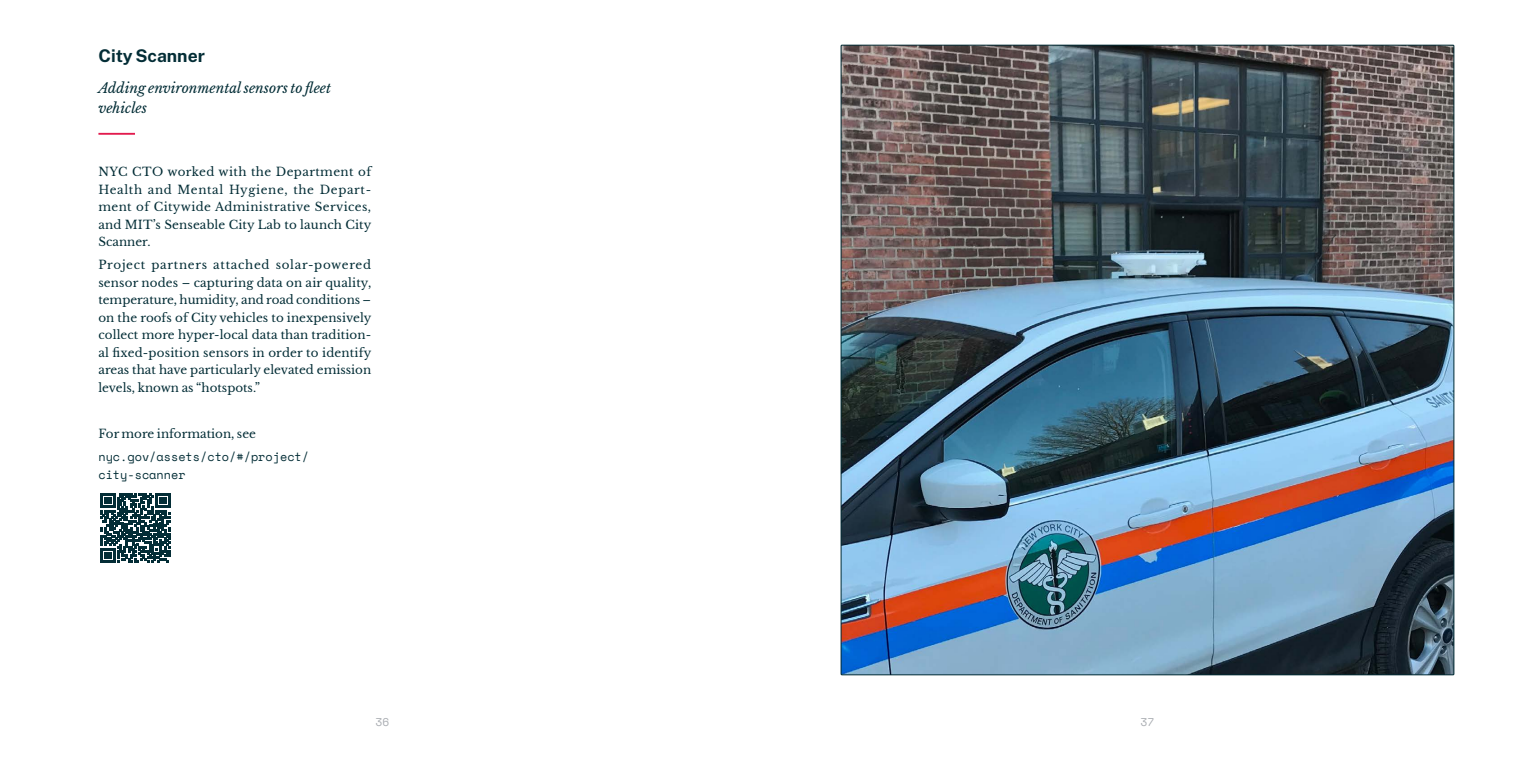
<style>
.page{position:relative;width:1530px;height:765px;background:#fff}
.page>*{position:absolute;margin:0;border:0;box-sizing:border-box;transform-origin:0 0}
.Heading_2{font:700 17.5px "Public Sans";color:#032d36}
.Heading_3{font:italic 13.75px/20px "Libre Baskerville";color:#032d36}
.Body_Left-Justified{font:11.88px/17.5px "Libre Baskerville";color:#032d36;text-align:justify}
.Body_Left-Justified-2{font:11.88px/17.5px "Space Mono";color:#032d36}
.t1{font:11.25px "Space Mono";color:#aaaeb3}
</style>
<div class="page">
<hr style="left:98px;top:133px;width:37px;height:2px;background:#e21b4e">
<svg style="left:100px;top:493px;width:70px;height:70px"></svg>
<img style="left:841px;top:45px;width:613px;height:630px">
<h2 class="Heading_2" style="left:98px;top:42px;width:108px">City Scanner</h2>
<h3 class="Heading_3" style="left:98px;top:78px;width:234px">Adding environmental sensors to fleet vehicles</h3>
<p class="Body_Left-Justified" style="left:98px;top:163px;width:275px">NYC CTO worked with the Department of Health and Mental Hygiene, the Depart&shy;ment of Citywide Administrative Services, and MIT’s Senseable City Lab to launch City Scanner.</p>
<p class="Body_Left-Justified" style="left:98px;top:256px;width:275px">Project partners attached solar-powered sensor nodes – capturing data on air quality, temperature, humidity, and road conditions – on the roofs of City vehicles to inexpensively collect more hyper-local data than tradition&shy;al fixed-position sensors in order to identify areas that have particularly elevated emission levels, known as “hotspots.”</p>
<p class="Body_Left-Justified" style="left:98px;top:425px;width:159px">For more information, see</p>
<p class="Body_Left-Justified-2" style="left:98px;top:448px;width:212px">nyc.gov/assets/cto/#/project/ city-scanner</p>
<p class="t1" style="left:376px;top:714px;width:15px">36</p>
<p class="t1" style="left:1141px;top:714px;width:15px">37</p>
</div>
